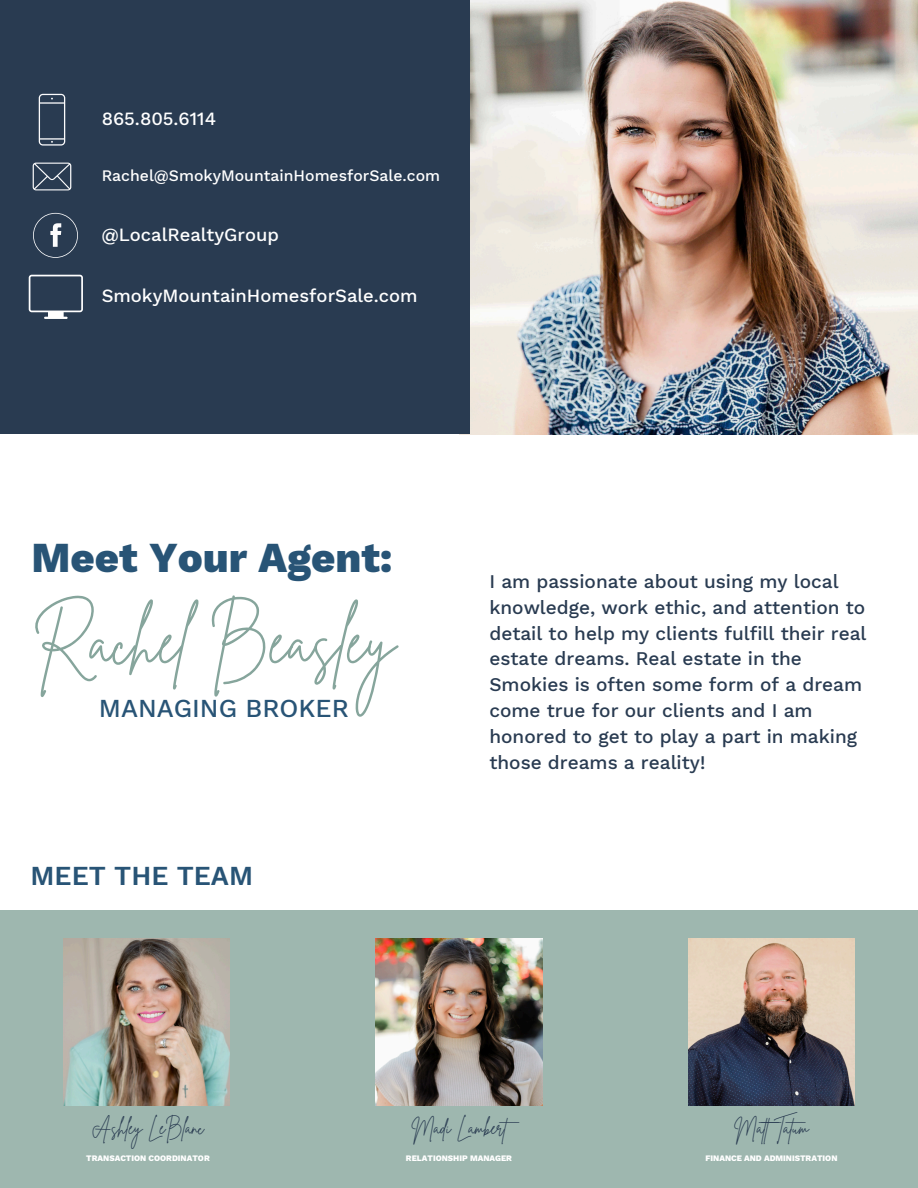
<style>
.page{position:relative;width:918px;height:1188px;background:#fff}
.page>*{position:absolute;margin:0;border:0;box-sizing:border-box;transform-origin:0 0}
.t1{font:63.75px "Brittany Signature";color:#86a59c}
.t2{font:800 42px "Work Sans";color:#285476}
.t3{font:600 27px "Work Sans";color:#285476}
.t4{font:500 25.5px "Work Sans";color:#285476}
.t5{font:500 19.05px/25.8px "Work Sans";color:#293b51}
.t6{font:500 18.45px "Work Sans";color:#fff}
.t7{font:18px "Brittany Signature";color:#293b51}
.t8{font:500 15.75px "Work Sans";color:#fff}
.t9{font:800 8.25px "Work Sans";color:#fff}
</style>
<div class="page">
<img style="left:470px;top:0;width:448px;height:434px">
<div style="left:0;top:910px;width:918px;height:278px;background:#9eb7af"></div>
<img style="left:63px;top:939px;width:167px;height:167px">
<img style="left:376px;top:939px;width:166px;height:167px">
<img style="left:688px;top:939px;width:167px;height:167px">
<div style="left:0;top:0;width:470px;height:434px;background:#293b51"></div>
<svg style="left:33px;top:163px;width:38px;height:27px"></svg>
<svg style="left:39px;top:94px;width:26px;height:52px"></svg>
<svg style="left:33px;top:213px;width:45px;height:45px"></svg>
<svg style="left:29px;top:275px;width:54px;height:44px"></svg>
<p class="t6" style="left:102px;top:108px;width:116px">865.805.6114</p>
<h2 class="t8" style="left:102px;top:167px;width:340px">Rachel@SmokyMountainHomesforSale.com</h2>
<h4 class="t6" style="left:101px;top:224px;width:179px">@LocalRealtyGroup</h4>
<h1 class="t6" style="left:102px;top:285px;width:318px">SmokyMountainHomesforSale.com</h1>
<h6 class="t2" style="left:32px;top:533px;width:363px">Meet Your Agent:</h6>
<h4 class="t1" style="left:32px;top:599px;width:365px">Rachel Beasley</h4>
<h4 class="t4" style="left:99px;top:693px;width:251px">MANAGING BROKER</h4>
<p class="t3" style="left:31px;top:859px;width:224px">MEET THE TEAM</p>
<h4 class="t5" style="left:489px;top:568px;width:379px">I am passionate about using my local knowledge, work ethic, and attention to detail to help my clients fulfill their real estate dreams. Real estate in the Smokies is often some form of a dream come true for our clients and I am honored to get to play a part in making those dreams a reality!</h4>
<h3 class="t7" style="left:92px;top:1116px;width:114px">Ashley LeBlanc</h3>
<h3 class="t7" style="left:411px;top:1116px;width:114px">Madi Lambert</h3>
<p class="t7" style="left:734px;top:1116px;width:78px">MatTatum</p>
<h5 class="t9" style="left:86px;top:1153px;width:125px">TRANSACTION COORDINATOR</h5>
<p class="t9" style="left:406px;top:1153px;width:108px">RELATIONSHIP MANAGER</p>
<p class="t9" style="left:705px;top:1153px;width:133px">FINANCE AND ADMINISTRATION</p>
</div>
